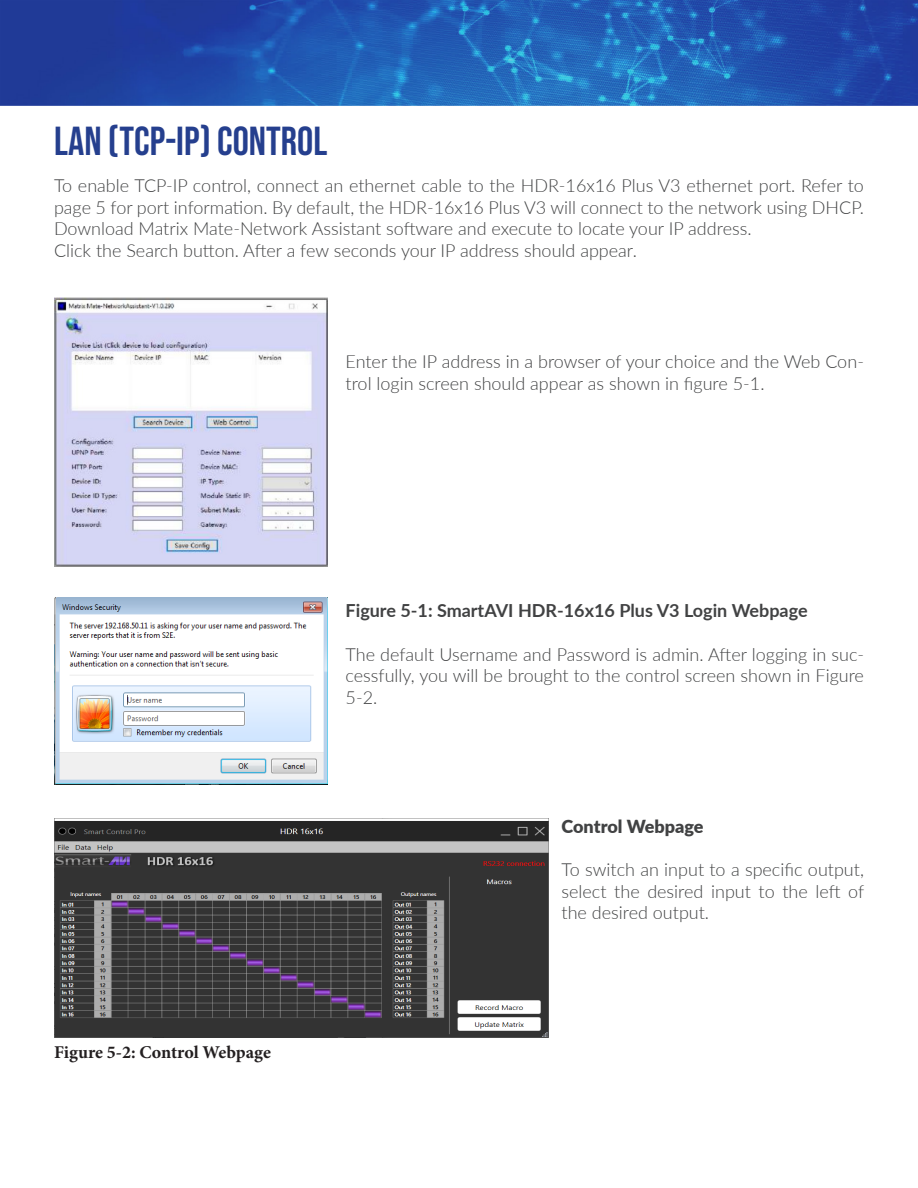
<style>
.page{position:relative;width:918px;height:1188px;background:#fff}
.page>*{position:absolute;margin:0;border:0;box-sizing:border-box;transform-origin:0 0}
.t1{font:40.5px "Bebas Neue";color:#253f8e}
.t2{font:300 18px/21.6px "Lato";color:#414243}
.t3{font:700 18px "Lato";color:#414243}
.t4{font:700 18px "Minion Pro";letter-spacing:-.005em;color:#231f20}
.t5{font:900 18px "Lato";color:#414243}
</style>
<div class="page">
<img style="left:0;top:0;width:918px;height:785px">
<img style="left:54px;top:297px;width:273px;height:269px">
<img style="left:54px;top:597px;width:273px;height:188px">
<img style="left:54px;top:818px;width:495px;height:220px">
<p class="t1" style="left:54px;top:118px;width:275px">LAN (TCP-IP) CONTROL</p>
<p class="t2" style="left:54px;top:174px;width:811px">To enable TCP-IP control, connect an ethernet cable to the HDR-16x16 Plus V3 ethernet port. Refer to page 5 for port information. By default, the HDR-16x16 Plus V3 will connect to the network using DHCP.</p>
<p class="t2" style="left:54px;top:217px;width:699px">Download Matrix Mate-Network Assistant software and execute to locate your IP address.</p>
<p class="t2" style="left:54px;top:239px;width:584px">Click the Search button. After a few seconds your IP address should appear.</p>
<p class="t2" style="left:346px;top:350px;width:520px">Enter the IP address in a browser of your choice and the Web Con&shy;trol login screen should appear as shown in figure 5-1.</p>
<p class="t3" style="left:346px;top:598px;width:464px">Figure 5-1: SmartAVI HDR-16x16 Plus V3 Login Webpage</p>
<p class="t2" style="left:346px;top:643px;width:520px;text-align:justify">The default Username and Password is admin. After logging in suc&shy;cessfully, you will be brought to the control screen shown in Figure 5-2.</p>
<p class="t4" style="left:54px;top:1040px;width:218px">Figure 5-2: Control Webpage</p>
<p class="t5" style="left:562px;top:813px;width:143px">Control Webpage</p>
<p class="t2" style="left:562px;top:858px;width:304px;text-align:justify">To switch an input to a specific output, select the desired input to the left of the desired output.</p>
</div>
